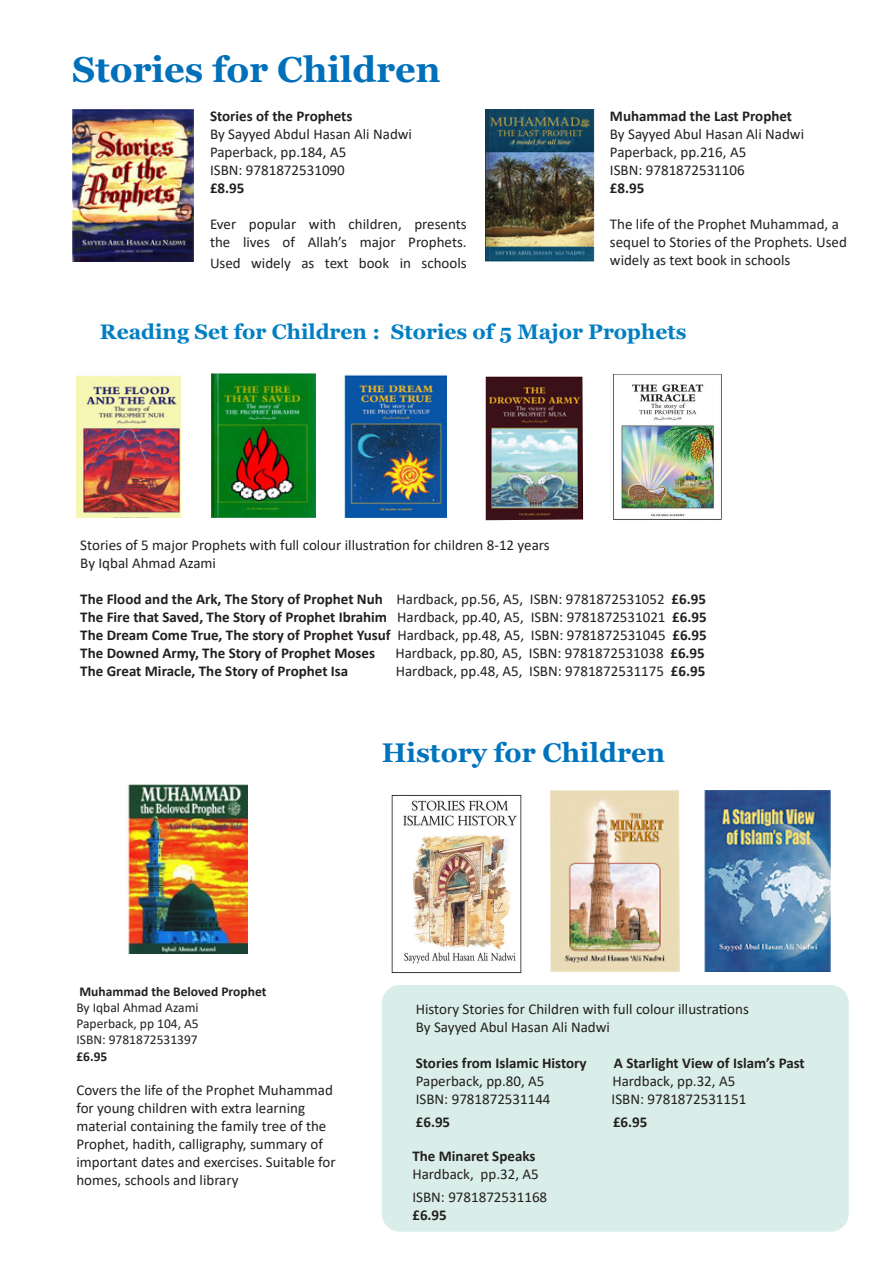
<style>
.page{position:relative;width:893px;height:1263px;background:#fff}
.page>*{position:absolute;margin:0;border:0;box-sizing:border-box;transform-origin:0 0}
.t1{font:700 36px "Georgia";color:#0070ba}
.t2{font:700 27px "Georgia";color:#0073bd}
.t3{font:700 21px "Georgia";color:#027ec3}
.t4{font:15px/18px "Calibri";color:#231f20}
.t5{font:700 15px "Calibri";color:#231f20}
.t6{font:13.5px "Calibri";color:#231f20}
.t7{font:700 13.5px "Calibri";color:#231f20}
.s1{font-weight:400}
.s2{font-weight:700}
</style>
<div class="page">
<img style="left:72px;top:109px;width:121px;height:153px">
<img style="left:486px;top:109px;width:109px;height:153px">
<img style="left:486px;top:376px;width:97px;height:144px">
<img style="left:211px;top:373px;width:104px;height:144px">
<img style="left:76px;top:375px;width:104px;height:142px">
<img style="left:344px;top:374px;width:102px;height:144px">
<img style="left:551px;top:790px;width:128px;height:181px">
<img style="left:704px;top:790px;width:127px;height:181px">
<img style="left:126px;top:783px;width:121px;height:170px">
<div style="left:382px;top:985px;width:467px;height:247px;background:#d9eee9;border-radius:18px"></div>
<img style="left:391px;top:795px;width:131px;height:178px">
<img style="left:613px;top:374px;width:109px;height:146px">
<p class="t1" style="left:72px;top:46px;width:370px">Stories for Children</p>
<p class="t5" style="left:210px;top:105px;width:144px">Stories of the Prophets</p>
<p class="t4" style="left:210px;top:124px;width:204px">By Sayyed Abdul Hasan Ali Nadwi</p>
<p class="t4" style="left:210px;top:142px;width:138px">Paperback, pp.184, A5</p>
<p class="t4" style="left:210px;top:160px;width:136px">ISBN: 9781872531090</p>
<p class="t5" style="left:210px;top:177px;width:36px">£8.95</p>
<p class="t4" style="left:210px;top:214px;width:258px">Ever popular with children, presents the lives of Allah’s major Prophets.</p>
<p class="t4" style="left:210px;top:254px;width:258px">Used widely as text book in schools</p>
<p class="t5" style="left:610px;top:106px;width:184px">Muhammad the Last Prophet</p>
<p class="t4" style="left:610px;top:125px;width:196px">By Sayyed Abul Hasan Ali Nadwi</p>
<p class="t4" style="left:610px;top:143px;width:138px">Paperback, pp.216, A5</p>
<p class="t4" style="left:610px;top:161px;width:136px">ISBN: 9781872531106</p>
<p class="t5" style="left:610px;top:178px;width:36px">£8.95</p>
<p class="t4" style="left:610px;top:215px;width:238px">The life of the Prophet Muhammad, a sequel to Stories of the Prophets. Used widely as text book in schools</p>
<p class="t3" style="left:100px;top:318px;width:588px">Reading Set for Children : Stories of 5 Major Prophets</p>
<p class="t4" style="left:80px;top:535px;width:471px">Stories of 5 major Prophets with full colour illustration for children 8-12 years</p>
<p class="t4" style="left:80px;top:553px;width:137px">By Iqbal Ahmad Azami</p>
<p class="t5" style="left:80px;top:588px;width:627px">The Flood and the Ark, The Story of Prophet Nuh <span class="s1">Hardback, pp.56, A5, ISBN: 9781872531052</span> £6.95</p>
<p class="t5" style="left:80px;top:606px;width:628px">The Fire that Saved, The Story of Prophet Ibrahim <span class="s1">Hardback, pp.40, A5, ISBN: 9781872531021</span> £6.95</p>
<p class="t5" style="left:80px;top:624px;width:628px">The Dream Come True, The story of Prophet Yusuf <span class="s1">Hardback, pp.48, A5, ISBN: 9781872531045</span> £6.95</p>
<p class="t5" style="left:80px;top:642px;width:296px">The Downed Army, The Story of Prophet Moses</p>
<p class="t4" style="left:395px;top:643px;width:311px">Hardback, pp.80, A5, ISBN: 9781872531038 <span class="s2">£6.95</span></p>
<p class="t5" style="left:80px;top:660px;width:269px">The Great Miracle, The Story of Prophet Isa</p>
<p class="t4" style="left:396px;top:661px;width:311px">Hardback, pp.48, A5, ISBN: 9781872531175 <span class="s2">£6.95</span></p>
<p class="t2" style="left:382px;top:735px;width:285px">History for Children</p>
<p class="t7" style="left:79px;top:982px;width:188px">Muhammad the Beloved Prophet</p>
<p class="t6" style="left:76px;top:998px;width:124px">By Iqbal Ahmad Azami</p>
<p class="t6" style="left:76px;top:1014px;width:124px">Paperback, pp 104, A5</p>
<p class="t6" style="left:76px;top:1030px;width:123px">ISBN: 9781872531397</p>
<p class="t7" style="left:76px;top:1046px;width:32px">£6.95</p>
<p class="t4" style="left:76px;top:1080px;width:261px">Covers the life of the Prophet Muhammad for young children with extra learning material containing the family tree of the Prophet, hadith, calligraphy, summary of important dates and exercises. Suitable for homes, schools and library</p>
<p class="t4" style="left:416px;top:1000px;width:335px">History Stories for Children with full colour illustrations</p>
<p class="t4" style="left:416px;top:1018px;width:196px">By Sayyed Abul Hasan Ali Nadwi</p>
<p class="t5" style="left:416px;top:1053px;width:172px">Stories from Islamic History</p>
<p class="t5" style="left:614px;top:1053px;width:192px">A Starlight View of Islam’s Past</p>
<p class="t4" style="left:416px;top:1072px;width:130px">Paperback, pp.80, A5</p>
<p class="t4" style="left:612px;top:1072px;width:124px">Hardback, pp.32, A5</p>
<p class="t4" style="left:416px;top:1090px;width:136px">ISBN: 9781872531144</p>
<p class="t4" style="left:612px;top:1090px;width:136px">ISBN: 9781872531151</p>
<p class="t5" style="left:416px;top:1111px;width:36px">£6.95</p>
<p class="t5" style="left:613px;top:1111px;width:36px">£6.95</p>
<p class="t5" style="left:412px;top:1146px;width:125px">The Minaret Speaks</p>
<p class="t4" style="left:412px;top:1165px;width:128px">Hardback, pp.32, A5</p>
<p class="t4" style="left:412px;top:1187px;width:136px">ISBN: 9781872531168</p>
<p class="t5" style="left:412px;top:1204px;width:36px">£6.95</p>
</div>
